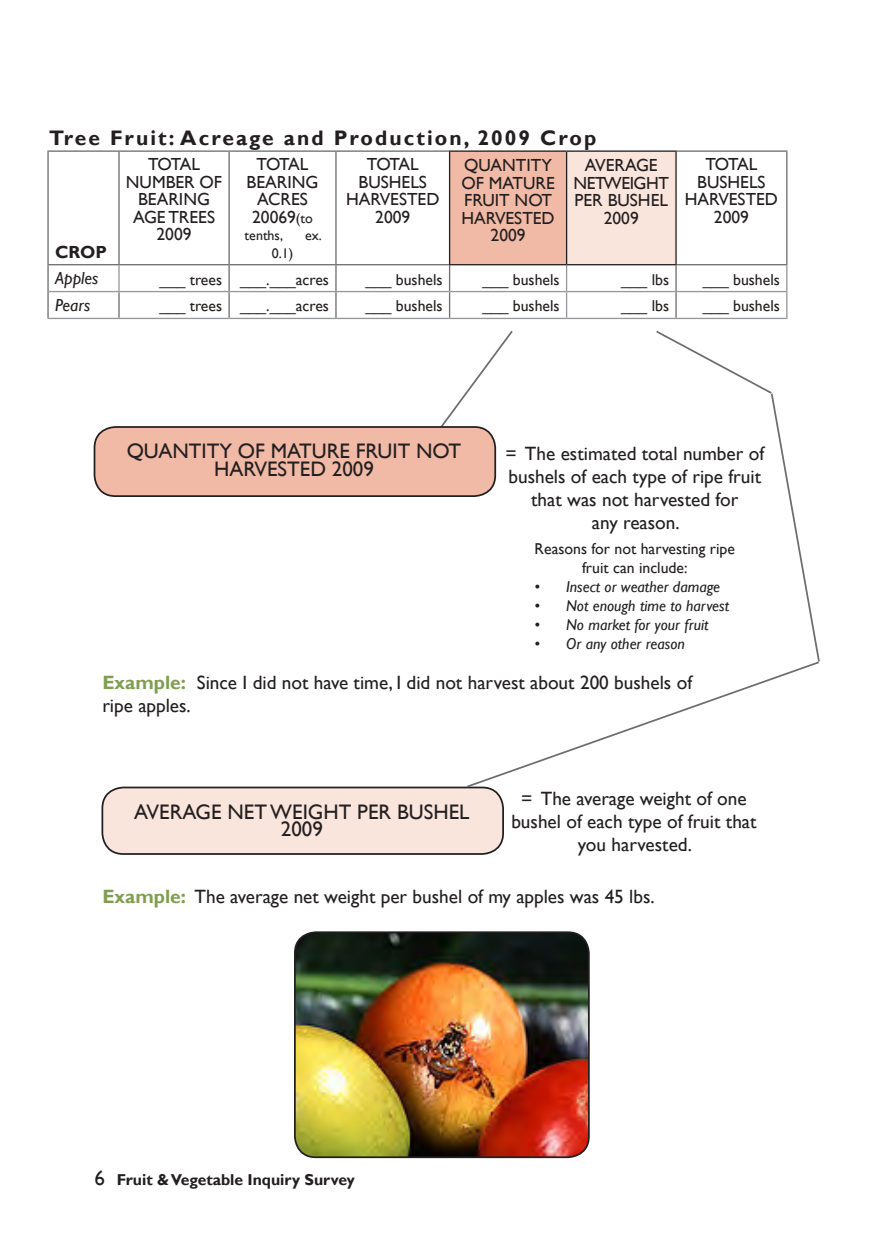
<style>
.page{position:relative;width:882px;height:1260px;background:#fff}
.page>*{position:absolute;margin:0;border:0;box-sizing:border-box;transform-origin:0 0}
.table_heading{font:21px/17.5px "Gill Sans";color:#231f20;text-align:center}
.table_title{font:700 21px "Gill Sans";letter-spacing:.1em;color:#231f20}
.t1{font:19.25px/23.1px "Gill Sans";color:#231f20;text-align:center}
.table_heading-2{font:17.5px/17.5px "Gill Sans";color:#231f20;text-align:center}
.table_heading-3{font:italic 17.5px "Gill Sans";color:#231f20}
.table_heading-4{font:700 17.5px "Gill Sans";color:#231f20}
.table_text{font:15.75px "Gill Sans";color:#231f20}
.t2{font:italic 15.75px "Gill Sans";color:#231f20}
.t3{font:700 15.75px "Gill Sans";color:#231f20}
.table_heading-5{font:14px "Gill Sans";color:#231f20}
.s1{font-size:14px}
.s2{font-weight:700;color:#809e4f}
.s3{font-weight:400;font-size:21px}
</style>
<div class="page">
<svg style="left:49px;top:152px;width:737px;height:166px"></svg>
<div style="left:450px;top:151px;width:117px;height:114px;background:#f0baa6"></div>
<div style="left:567px;top:151px;width:109px;height:114px;background:#f9e5dc"></div>
<hr style="left:228px;top:265px;width:2px;height:26px;background:#6c6d70">
<hr style="left:335px;top:265px;width:2px;height:26px;background:#6c6d70">
<hr style="left:118px;top:292px;width:2px;height:26px;background:#6c6d70">
<hr style="left:228px;top:292px;width:2px;height:26px;background:#6c6d70">
<hr style="left:335px;top:292px;width:2px;height:26px;background:#6c6d70">
<svg style="left:449px;top:265px;width:1px;height:53px"></svg>
<hr style="left:229px;top:150px;width:107px;height:2px;background:#6c6d70">
<hr style="left:229px;top:264px;width:107px;height:1px;background:#6c6d70">
<hr style="left:119px;top:150px;width:110px;height:2px;background:#6c6d70">
<hr style="left:228px;top:152px;width:2px;height:112px;background:#6c6d70">
<hr style="left:119px;top:264px;width:110px;height:1px;background:#6c6d70">
<hr style="left:47px;top:150px;width:72px;height:2px;background:#6c6d70">
<hr style="left:47px;top:152px;width:2px;height:112px;background:#6c6d70">
<hr style="left:118px;top:152px;width:2px;height:112px;background:#6c6d70">
<hr style="left:47px;top:264px;width:72px;height:1px;background:#6c6d70">
<svg style="left:566px;top:265px;width:1px;height:53px"></svg>
<hr style="left:675px;top:265px;width:2px;height:26px;background:#6c6d70">
<hr style="left:675px;top:292px;width:2px;height:26px;background:#6c6d70">
<hr style="left:118px;top:265px;width:2px;height:26px;background:#95979a">
<hr style="left:47px;top:265px;width:2px;height:27px;background:#6c6d70">
<hr style="left:786px;top:265px;width:2px;height:26px;background:#95979a">
<hr style="left:49px;top:291px;width:70px;height:1px;background:#95979a">
<hr style="left:119px;top:291px;width:110px;height:1px;background:#95979a">
<hr style="left:229px;top:291px;width:107px;height:1px;background:#95979a">
<hr style="left:336px;top:291px;width:114px;height:1px;background:#95979a">
<hr style="left:450px;top:291px;width:117px;height:1px;background:#95979a">
<hr style="left:567px;top:291px;width:109px;height:1px;background:#95979a">
<hr style="left:676px;top:291px;width:112px;height:1px;background:#95979a">
<hr style="left:786px;top:292px;width:2px;height:26px;background:#95979a">
<hr style="left:47px;top:318px;width:72px;height:1px;background:#95979a">
<hr style="left:119px;top:318px;width:110px;height:1px;background:#95979a">
<hr style="left:229px;top:318px;width:107px;height:1px;background:#95979a">
<hr style="left:336px;top:318px;width:114px;height:1px;background:#95979a">
<hr style="left:450px;top:318px;width:117px;height:1px;background:#95979a">
<hr style="left:567px;top:318px;width:109px;height:1px;background:#95979a">
<hr style="left:676px;top:318px;width:112px;height:1px;background:#95979a">
<hr style="left:47px;top:292px;width:2px;height:26px;background:#6c6d70">
<hr style="left:677px;top:150px;width:111px;height:2px;background:#6c6d70">
<hr style="left:786px;top:152px;width:2px;height:112px;background:#6c6d70">
<hr style="left:677px;top:264px;width:111px;height:1px;background:#6c6d70">
<hr style="left:336px;top:150px;width:113px;height:2px;background:#6c6d70">
<hr style="left:335px;top:152px;width:2px;height:112px;background:#6c6d70">
<hr style="left:336px;top:264px;width:113px;height:1px;background:#6c6d70">
<hr style="left:449px;top:150px;width:118px;height:2px;background:#231f20">
<hr style="left:449px;top:152px;width:1px;height:112px;background:#231f20">
<hr style="left:449px;top:264px;width:118px;height:1px;background:#231f20">
<hr style="left:567px;top:150px;width:110px;height:2px;background:#231f20">
<hr style="left:566px;top:152px;width:1px;height:112px;background:#231f20">
<hr style="left:675px;top:152px;width:2px;height:112px;background:#231f20">
<hr style="left:567px;top:264px;width:110px;height:1px;background:#231f20">
<div style="left:102px;top:788px;width:401px;height:66px;background:#f9e5dc;border-radius:21px"></div>
<div style="left:102px;top:787px;width:402px;height:68px;border:2px solid #231f20;border-radius:21px"></div>
<svg style="left:441px;top:331px;width:72px;height:111px"></svg>
<svg style="left:465px;top:664px;width:351px;height:125px"></svg>
<img style="left:295px;top:934px;width:294px;height:223px">
<div style="left:294px;top:931px;width:296px;height:227px;border:2px solid #231f20;border-radius:21px"></div>
<svg style="left:656px;top:330px;width:164px;height:334px"></svg>
<div style="left:94px;top:427px;width:401px;height:69px;background:#f0baa6;border-radius:21px"></div>
<div style="left:94px;top:426px;width:402px;height:71px;border:2px solid #231f20;border-radius:21px"></div>
<p class="table_title" style="left:49px;top:125px;width:549px">Tree Fruit: Acreage and Production, 2009 Crop</p>
<p class="table_heading-4" style="left:55px;top:241px;width:53px">CROP</p>
<p class="table_heading-2" style="left:126px;top:156px;width:98px">TOTAL<br>NUMBER OF<br>BEARING<br>AGE TREES<br>2009</p>
<p class="table_heading-2" style="left:247px;top:156px;width:73px">TOTAL<br>BEARING<br>ACRES<br>20069<span class="s1">(to</span></p>
<p class="table_heading-5" style="left:245px;top:227px;width:40px">tenths,</p>
<p class="table_heading-5" style="left:305px;top:227px;width:18px">ex.</p>
<p class="table_heading-5" style="left:272px;top:245px;width:23px">0.1)</p>
<p class="table_heading-2" style="left:346px;top:156px;width:95px">TOTAL<br>BUSHELS<br>HARVESTED<br>2009</p>
<p class="table_heading-2" style="left:461px;top:157px;width:95px">QUANTITY<br>OF MATURE<br>FRUIT NOT<br>HARVESTED<br>2009</p>
<p class="table_heading-2" style="left:574px;top:157px;width:97px">AVERAGE<br>NET WEIGHT<br>PER BUSHEL<br>2009</p>
<p class="table_heading-2" style="left:685px;top:156px;width:95px">TOTAL<br>BUSHELS<br>HARVESTED<br>2009</p>
<p class="table_heading-3" style="left:55px;top:268px;width:45px">Apples</p>
<p class="table_text" style="left:159px;top:270px;width:64px">___ trees</p>
<p class="table_text" style="left:240px;top:270px;width:90px">___.___acres</p>
<p class="table_text" style="left:365px;top:270px;width:79px">___ bushels</p>
<p class="table_text" style="left:482px;top:270px;width:79px">___ bushels</p>
<p class="table_text" style="left:621px;top:270px;width:49px">___ lbs</p>
<p class="table_text" style="left:703px;top:270px;width:79px">___ bushels</p>
<p class="table_heading-3" style="left:55px;top:295px;width:37px">Pears</p>
<p class="table_text" style="left:159px;top:297px;width:64px">___ trees</p>
<p class="table_text" style="left:240px;top:297px;width:90px">___.___acres</p>
<p class="table_text" style="left:365px;top:297px;width:79px">___ bushels</p>
<p class="table_text" style="left:482px;top:297px;width:79px">___ bushels</p>
<p class="table_text" style="left:621px;top:297px;width:49px">___ lbs</p>
<p class="table_text" style="left:703px;top:297px;width:79px">___ bushels</p>
<p class="table_heading" style="left:127px;top:443px;width:336px">QUANTITY OF MATURE FRUIT NOT<br>HARVESTED 2009</p>
<p class="t1" style="left:505px;top:442px;width:260px">= The estimated total number of bushels of each type of ripe fruit that was not harvested for</p>
<p class="t1" style="left:592px;top:511px;width:89px">any reason.</p>
<p class="table_text" style="left:535px;top:540px;width:202px">Reasons for not harvesting ripe</p>
<p class="table_text" style="left:582px;top:558px;width:107px">fruit can include:</p>
<p class="t2" style="left:535px;top:577px;width:187px">• Insect or weather damage</p>
<p class="t2" style="left:535px;top:596px;width:196px">• Not enough time to harvest</p>
<p class="t2" style="left:535px;top:615px;width:175px">• No market for your fruit</p>
<p class="t2" style="left:535px;top:634px;width:152px">• Or any other reason</p>
<p class="t1" style="left:102px;top:671px;width:591px;text-align:left"><span class="s2">Example:</span> Since I did not have time, I did not harvest about 200 bushels of ripe apples.</p>
<p class="t1" style="left:511px;top:788px;width:247px">= The average weight of one bushel of each type of fruit that</p>
<p class="t1" style="left:578px;top:834px;width:116px">you harvested.</p>
<p class="t1" style="left:102px;top:886px;width:554px"><span class="s2">Example:</span> The average net weight per bushel of my apples was 45 lbs.</p>
<p class="table_heading" style="left:134px;top:803px;width:337px">AVERAGE NET WEIGHT PER BUSHEL<br>2009</p>
<p class="t3" style="left:94px;top:1170px;width:262px"><span class="s3">6</span> Fruit &amp; Vegetable Inquiry Survey</p>
</div>
